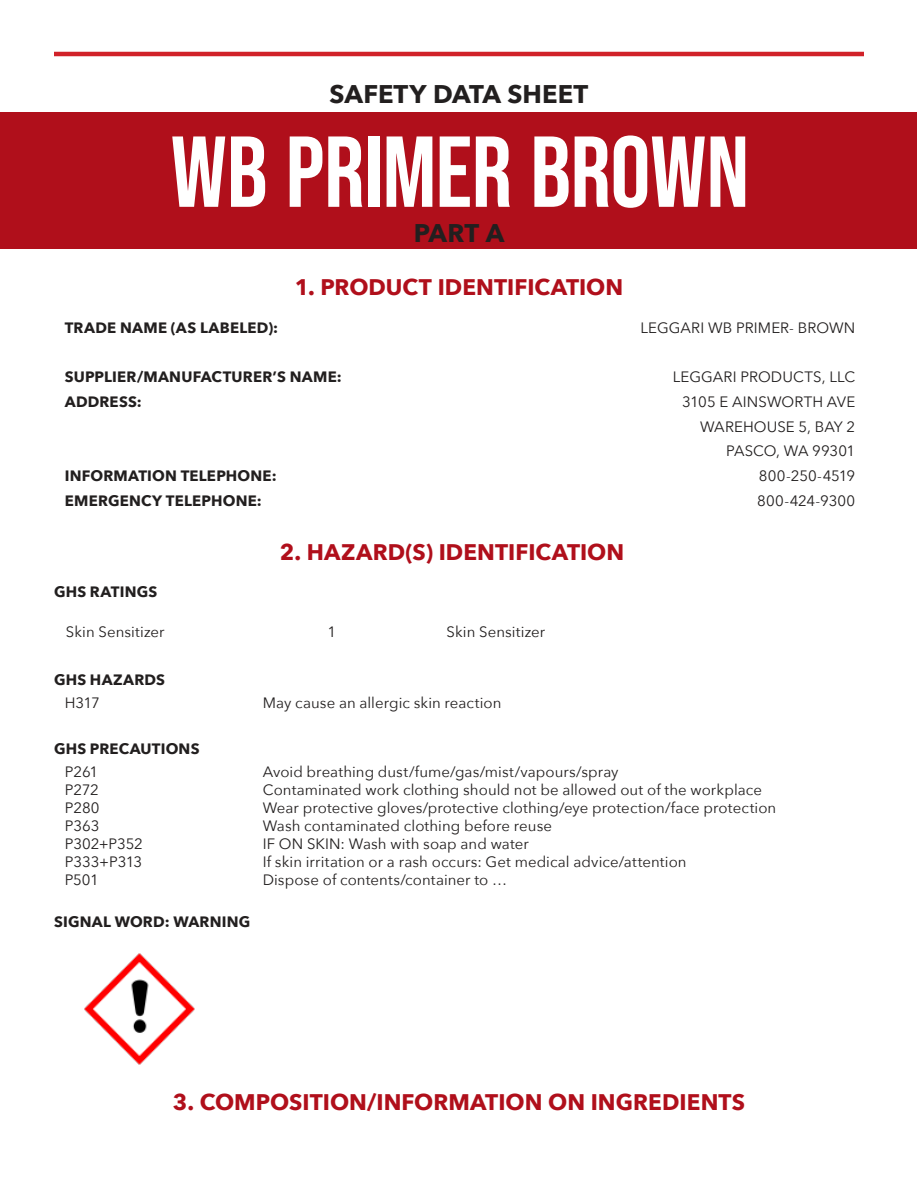
<style>
.page{position:relative;width:918px;height:1188px;background:#fff}
.page>*{position:absolute;margin:0;border:0;box-sizing:border-box;transform-origin:0 0}
.t1{font:100.5px "Bebas Neue";letter-spacing:-.005em;color:#fff}
.t2{font:700 25.5px "Avenir Next";letter-spacing:.005em;color:#221f1f}
.t3{font:700 22.5px "Avenir Next";color:#b00f1b}
.t4{font:15px/18px "Avenir Next";letter-spacing:.005em;color:#221f1f}
.t5{font:700 15px/24.8px "Avenir Next";letter-spacing:.015em;color:#221f1f}
</style>
<div class="page">
<div style="left:1px;top:112px;width:916px;height:136px;background:#b00f1b"></div>
<hr style="left:54px;top:52px;width:810px;height:4px;background:#d12229">
<img style="left:84px;top:953px;width:111px;height:112px">
<h2 class="t2" style="left:330px;top:84px;width:260px">SAFETY DATA SHEET</h2>
<h1 class="t1" style="left:171px;top:113px;width:580px">wb PRIMER BROWN</h1>
<h2 class="t2" style="left:414px;top:222px;width:92px">PART A</h2>
<h3 class="t3" style="left:295px;top:277px;width:330px">1. PRODUCT IDENTIFICATION</h3>
<p class="t5" style="left:65px;top:316px;width:215px">TRADE NAME (AS LABELED):</p>
<p class="t5" style="left:65px;top:366px;width:279px">SUPPLIER/MANUFACTURER’S NAME:<br>ADDRESS:</p>
<p class="t5" style="left:65px;top:465px;width:213px">INFORMATION TELEPHONE:<br>EMERGENCY TELEPHONE:</p>
<p class="t5" style="left:54px;top:581px;width:105px">GHS RATINGS</p>
<p class="t4" style="left:66px;top:624px;width:100px">Skin Sensitizer</p>
<p class="t5" style="left:54px;top:668px;width:112px">GHS HAZARDS</p>
<p class="t4" style="left:65px;top:695px;width:36px">H317</p>
<p class="t5" style="left:54px;top:737px;width:147px">GHS PRECAUTIONS</p>
<h3 class="t3" style="left:280px;top:543px;width:346px">2. HAZARD(S) IDENTIFICATION</h3>
<p class="t4" style="left:327px;top:624px;width:10px">1</p>
<p class="t4" style="left:447px;top:624px;width:100px">Skin Sensitizer</p>
<p class="t4" style="left:263px;top:695px;width:240px">May cause an allergic skin reaction</p>
<p class="t4" style="left:640px;top:320px;width:216px">LEGGARI WB PRIMER- BROWN</p>
<p class="t4" style="left:673px;top:366px;width:184px;line-height:24.8px;text-align:right">LEGGARI PRODUCTS, LLC<br>3105 E AINSWORTH AVE<br>WAREHOUSE 5, BAY 2<br>PASCO, WA 99301<br>800-250-4519<br>800-424-9300</p>
<p class="t4" style="left:65px;top:765px;width:80px">P261<br>P272<br>P280<br>P363<br>P302+P352<br>P333+P313<br>P501</p>
<p class="t5" style="left:54px;top:910px;width:198px">SIGNAL WORD: WARNING</p>
<p class="t4" style="left:263px;top:765px;width:515px">Avoid breathing dust/fume/gas/mist/vapours/spray<br>Contaminated work clothing should not be allowed out of the workplace Wear protective gloves/protective clothing/eye protection/face protection Wash contaminated clothing before reuse<br>IF ON SKIN: Wash with soap and water<br>If skin irritation or a rash occurs: Get medical advice/attention<br>Dispose of contents/container to …</p>
<h3 class="t3" style="left:173px;top:1092px;width:574px">3. COMPOSITION/INFORMATION ON INGREDIENTS</h3>
</div>
